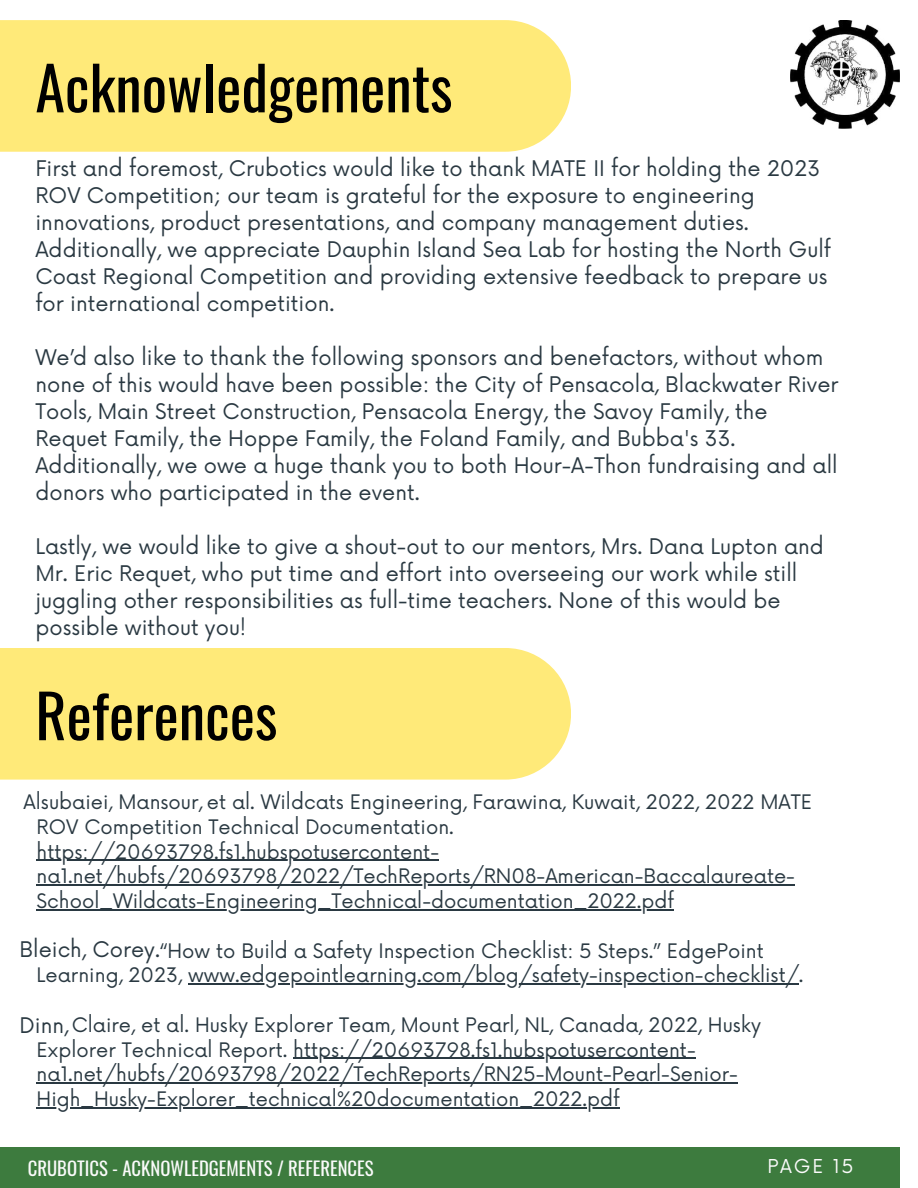
<style>
.page{position:relative;width:918px;height:1188px;background:#fff}
.page>*{position:absolute;margin:0;border:0;box-sizing:border-box;transform-origin:0 0}
.t1{font:60px "Oswald";color:#000}
.t2{font:21px/27px "Now";color:#2a3942}
.t3{font:19.5px/24.8px "Now";color:#2a3942}
.t4{font:18.75px "Oswald";color:#fafafa}
.t5{font:18.75px "Now";letter-spacing:.1em;color:#fafafa}
.s1{font-size:21px}
</style>
<div class="page">
<div style="left:0;top:1148px;width:900px;height:40px;background:#3d7b3e"></div>
<div style="left:0;top:20px;width:571px;height:132px;background:#ffea79"></div>
<img style="left:791px;top:20px;width:109px;height:108px">
<div style="left:0;top:648px;width:571px;height:132px;background:#ffea79"></div>
<hr style="left:37px;top:860px;width:402px;height:1px;background:#2a3942">
<hr style="left:37px;top:884px;width:758px;height:2px;background:#2a3942">
<hr style="left:37px;top:909px;width:637px;height:1px;background:#2a3942">
<hr style="left:188px;top:983px;width:611px;height:2px;background:#2a3942">
<hr style="left:293px;top:1058px;width:403px;height:1px;background:#2a3942">
<hr style="left:37px;top:1082px;width:701px;height:2px;background:#2a3942">
<hr style="left:37px;top:1107px;width:583px;height:1px;background:#2a3942">
<h1 class="t1" style="left:35px;top:41px;width:419px">Acknowledgements</h1>
<p class="t2" style="left:35px;top:156px;width:797px">First and foremost, Crubotics would like to thank MATE II for holding the 2023<br>ROV Competition; our team is grateful for the exposure to engineering innovations, product presentations, and company management duties.<br>Additionally, we appreciate Dauphin Island Sea Lab for hosting the North Gulf Coast Regional Competition and providing extensive feedback to prepare us for international competition.</p>
<p class="t2" style="left:35px;top:345px;width:805px">We’d also like to thank the following sponsors and benefactors, without whom none of this would have been possible: the City of Pensacola, Blackwater River Tools, Main Street Construction, Pensacola Energy, the Savoy Family, the Requet Family, the Hoppe Family, the Foland Family, and Bubba's 33.<br>Additionally, we owe a huge thank you to both Hour-A-Thon fundraising and all donors who participated in the event.</p>
<p class="t2" style="left:35px;top:534px;width:790px">Lastly, we would like to give a shout-out to our mentors, Mrs. Dana Lupton and Mr. Eric Requet, who put time and effort into overseeing our work while still juggling other responsibilities as full-time teachers. None of this would be possible without you!</p>
<h1 class="t1" style="left:35px;top:669px;width:244px">References</h1>
<p class="t3" style="left:37px;top:791px;width:777px;text-indent:-13px">Alsubaiei, Mansour, et al. Wildcats Engineering, Farawina, Kuwait, 2022, 2022 MATE ROV Competition Technical Documentation. https://20693798.fs1.hubspotusercontent&shy;na1.net/hubfs/20693798/2022/TechReports/RN08-American-Baccalaureate-School_Wildcats-Engineering_Technical-documentation_2022.pdf</p>
<p class="t3" style="left:37px;top:939px;width:768px;text-indent:-17px"><span class="s1">Bleich, Corey.</span>“How to Build a Safety Inspection Checklist: 5 Steps.” EdgePoint<br>Learning, 2023, www.edgepointlearning.com/blog/safety-inspection-checklist/.</p>
<p class="t3" style="left:37px;top:1013px;width:726px;text-indent:-17px"><span class="s1">Dinn,</span> Claire, et al. Husky Explorer Team, Mount Pearl, NL, Canada, 2022, Husky Explorer Technical Report. https://20693798.fs1.hubspotusercontent&shy;na1.net/hubfs/20693798/2022/TechReports/RN25-Mount-Pearl-Senior-High_Husky-Explorer_technical%20documentation_2022.pdf</p>
<p class="t4" style="left:28px;top:1154px;width:347px">CRUBOTICS - ACKNOWLEDGEMENTS / REFERENCES</p>
<p class="t5" style="left:767px;top:1155px;width:88px">PAGE 15</p>
</div>
